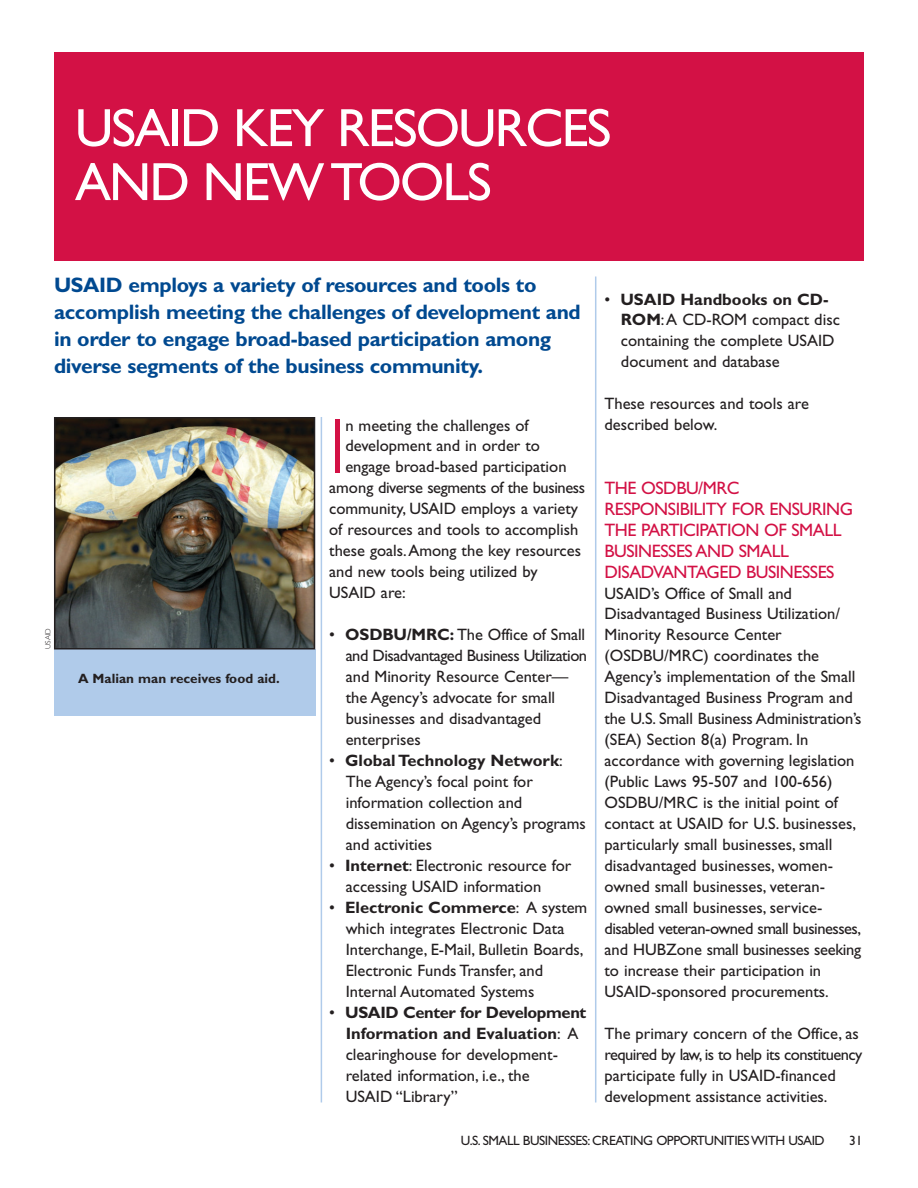
<style>
.page{position:relative;width:918px;height:1188px;background:#fff}
.page>*{position:absolute;margin:0;border:0;box-sizing:border-box;transform-origin:0 0}
.t1{font:300 78px "Gill Sans";color:#d31145}
.t2{font:54px/54px "Gill Sans";letter-spacing:-.035em;color:#fff}
.t3{font:700 21px/27px "Gill Sans";letter-spacing:-.015em;color:#004990}
.t4{font:18px/21px "Gill Sans";letter-spacing:-.025em;color:#d31145}
.t5{font:16.5px/21px "Gill Sans";color:#231f20}
.t6{font:16.5px "Gill Sans";letter-spacing:-.025em;color:#231f20}
.t7{font:13.5px "Gill Sans";letter-spacing:-.035em;color:#231f20}
.t8{font:700 13.5px "Gill Sans";color:#231f20}
.t9{font:300 7.5px "Gill Sans";color:#231f20}
.s1{font-weight:700}
</style>
<div class="page">
<hr style="left:321px;top:417px;width:1px;height:685px;background:#b0cbea">
<hr style="left:595px;top:277px;width:1px;height:826px;background:#b0cbea">
<div style="left:54px;top:52px;width:810px;height:209px;background:#d31145"></div>
<div style="left:54px;top:649px;width:261px;height:67px;background:#b0cbea"></div>
<img style="left:57px;top:420px;width:255px;height:227px">
<div style="left:54px;top:417px;width:261px;height:233px;border:2px solid #231f20"></div>
<h2 class="t2" style="left:75px;top:107px;width:538px">USAID KEY RESOURCES<br>AND NEW TOOLS</h2>
<p class="t3" style="left:54px;top:274px;width:528px">USAID employs a variety of resources and tools to accomplish meeting the challenges of development and in order to engage broad-based participation among diverse segments of the business community.</p>
<p class="t5" style="left:621px;top:290px;width:220px;text-indent:-17px">• <span class="s1">USAID Handbooks on CD-<br>ROM</span>:A CD-ROM compact disc containing the complete USAID document and database</p>
<p class="t5" style="left:604px;top:395px;width:206px">These resources and tools are described below.</p>
<h1 class="t1" style="left:329px;top:419px;width:18px">I</h1>
<p class="t5" style="left:345px;top:416px;width:185px">n meeting the challenges of</p>
<p class="t5" style="left:345px;top:437px;width:196px">development and in order to</p>
<p class="t5" style="left:345px;top:458px;width:223px">engage broad-based participation</p>
<p class="t6" style="left:329px;top:482px;width:257px">among diverse segments of the business</p>
<p class="t5" style="left:329px;top:500px;width:250px">community, USAID employs a variety</p>
<p class="t5" style="left:329px;top:521px;width:251px">of resources and tools to accomplish</p>
<p class="t5" style="left:329px;top:542px;width:253px">these goals.Among the key resources</p>
<p class="t5" style="left:329px;top:563px;width:210px">and new tools being utilized by</p>
<p class="t5" style="left:329px;top:584px;width:78px">USAID are:</p>
<p class="t5" style="left:346px;top:626px;width:243px;text-indent:-17px">• <span class="s1">OSDBU/MRC:</span> The Office of Small and Disadvantaged Business Utilization and Minority Resource Center— the Agency’s advocate for small businesses and disadvantaged enterprises</p>
<p class="t5" style="left:346px;top:752px;width:242px;text-indent:-17px">• <span class="s1">Global Technology Network</span>:<br>The Agency’s focal point for information collection and dissemination on Agency’s programs and activities</p>
<p class="t5" style="left:346px;top:857px;width:227px;text-indent:-17px">• <span class="s1">Internet</span>: Electronic resource for accessing USAID information</p>
<p class="t5" style="left:346px;top:899px;width:243px;text-indent:-17px">• <span class="s1">Electronic Commerce</span>: A system which integrates Electronic Data Interchange, E-Mail, Bulletin Boards, Electronic Funds Transfer, and Internal Automated Systems</p>
<p class="t5" style="left:346px;top:1004px;width:242px;text-indent:-17px">• <span class="s1">USAID Center for Development<br>Information and Evaluation</span>: A clearinghouse for development&shy;related information, i.e., the<br>USAID “Library”</p>
<p class="t7" style="left:461px;top:1135px;width:365px">U.S. SMALL BUSINESSES: CREATING OPPORTUNITIES WITH USAID</p>
<p class="t7" style="left:849px;top:1135px;width:15px">31</p>
<p class="t4" style="left:604px;top:479px;width:250px">THE OSDBU/MRC<br>RESPONSIBILITY FOR ENSURING<br>THE PARTICIPATION OF SMALL<br>BUSINESSES AND SMALL<br>DISADVANTAGED BUSINESSES</p>
<p class="t5" style="left:604px;top:584px;width:259px">USAID’s Office of Small and Disadvantaged Business Utilization/ Minority Resource Center (OSDBU/MRC) coordinates the Agency’s implementation of the Small Disadvantaged Business Program and the U.S. Small Business Administration’s (SEA) Section 8(a) Program. In accordance with governing legislation (Public Laws 95-507 and 100-656)<br>OSDBU/MRC is the initial point of contact at USAID for U.S. businesses, particularly small businesses, small disadvantaged businesses, women&shy;owned small businesses, veteran&shy;owned small businesses, service&shy;disabled veteran-owned small businesses, and HUBZone small businesses seeking to increase their participation in USAID-sponsored procurements.</p>
<p class="t5" style="left:604px;top:1025px;width:259px">The primary concern of the Office, as required by law, is to help its constituency participate fully in USAID-financed development assistance activities.</p>
<p class="t9" style="left:45px;top:649px;width:22px;rotate:-90deg">USAID</p>
<p class="t8" style="left:78px;top:673px;width:203px">A Malian man receives food aid.</p>
</div>
